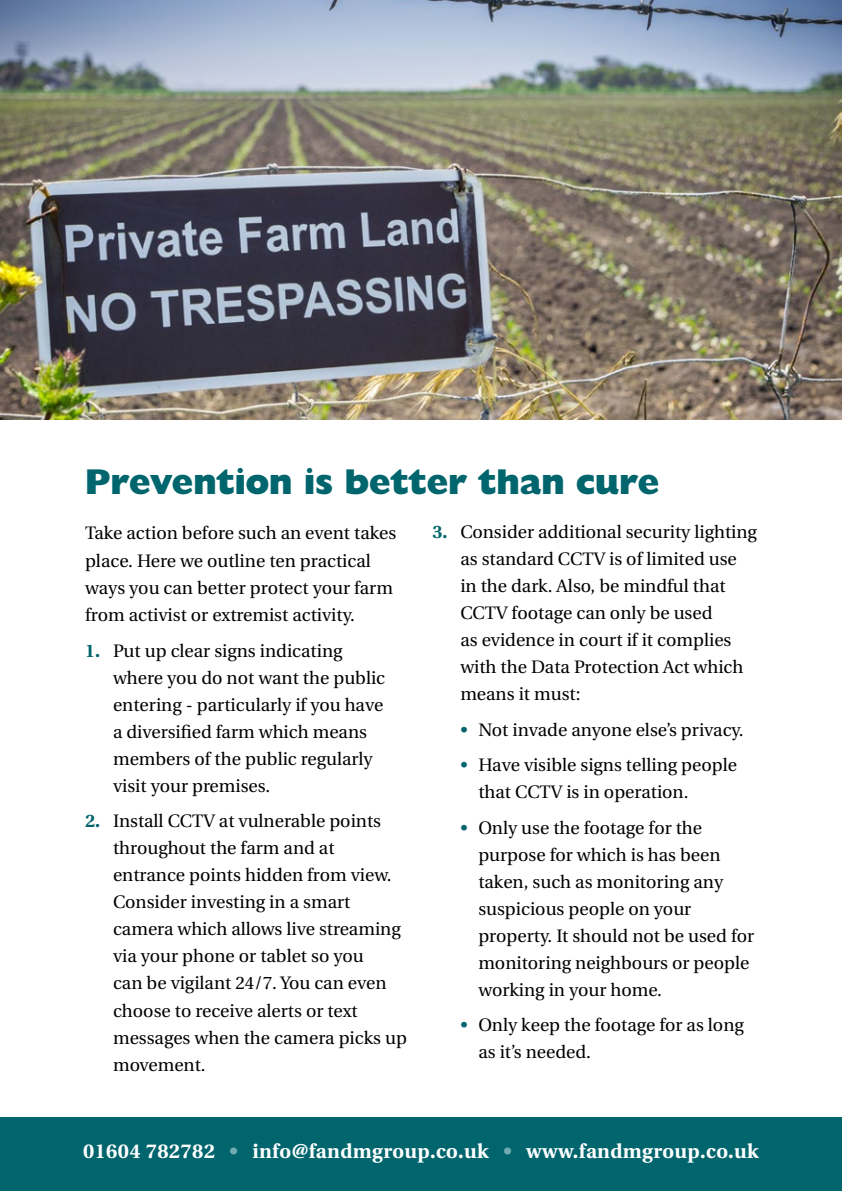
<style>
.page{position:relative;width:842px;height:1191px;background:#fff}
.page>*{position:absolute;margin:0;border:0;box-sizing:border-box;transform-origin:0 0}
.t1{font:800 36px "Humanist 521 BT";color:#00656c}
.t2{font:700 20px "Utopia";letter-spacing:.02em;color:#fff}
.t3{font:18px/27px "Utopia";color:#000}
.s1{font-weight:700;color:#00656c}
.s2{color:#00656c}
.s3{color:#71aab0}
</style>
<div class="page">
<img style="left:0;top:0;width:842px;height:420px">
<div style="left:0;top:1117px;width:842px;height:74px;background:#00656c"></div>
<h1 class="t1" style="left:85px;top:459px;width:576px">Prevention is better than cure</h1>
<p class="t3" style="left:85px;top:520px;width:313px">Take action before such an event takes place. Here we outline ten practical ways you can better protect your farm from activist or extremist activity.</p>
<p class="t3" style="left:113px;top:637px;width:274px;text-indent:-28px"><span class="s1">1.</span> Put up clear signs indicating where you do not want the public entering - particularly if you have a diversified farm which means members of the public regularly visit your premises.</p>
<p class="t3" style="left:113px;top:808px;width:295px;text-indent:-28px"><span class="s1">2.</span> Install CCTV at vulnerable points throughout the farm and at entrance points hidden from view.<br>Consider investing in a smart camera which allows live streaming via your phone or tablet so you<br>can be vigilant 24/7. You can even choose to receive alerts or text messages when the camera picks up movement.</p>
<p class="t3" style="left:460px;top:519px;width:298px;text-indent:-28px"><span class="s1">3.</span> Consider additional security lighting as standard CCTV is of limited use in the dark. Also, be mindful that<br>CCTV footage can only be used<br>as evidence in court if it complies with the Data Protection Act which means it must:</p>
<p class="t3" style="left:460px;top:716px;width:285px"><span class="s2">•</span> Not invade anyone else’s privacy.</p>
<p class="t3" style="left:478px;top:752px;width:260px;text-indent:-18px"><span class="s2">•</span> Have visible signs telling people that CCTV is in operation.</p>
<p class="t3" style="left:478px;top:814px;width:277px;text-indent:-18px"><span class="s2">•</span> Only use the footage for the purpose for which is has been taken, such as monitoring any suspicious people on your property. It should not be used for monitoring neighbours or people working in your home.</p>
<p class="t3" style="left:478px;top:1012px;width:267px;text-indent:-18px"><span class="s2">•</span> Only keep the footage for as long as it’s needed.</p>
<p class="t2" style="left:83px;top:1139px;width:677px">01604 782782 <span class="s3">•</span> info@fandmgroup.co.uk <span class="s3">•</span> www.fandmgroup.co.uk</p>
</div>
